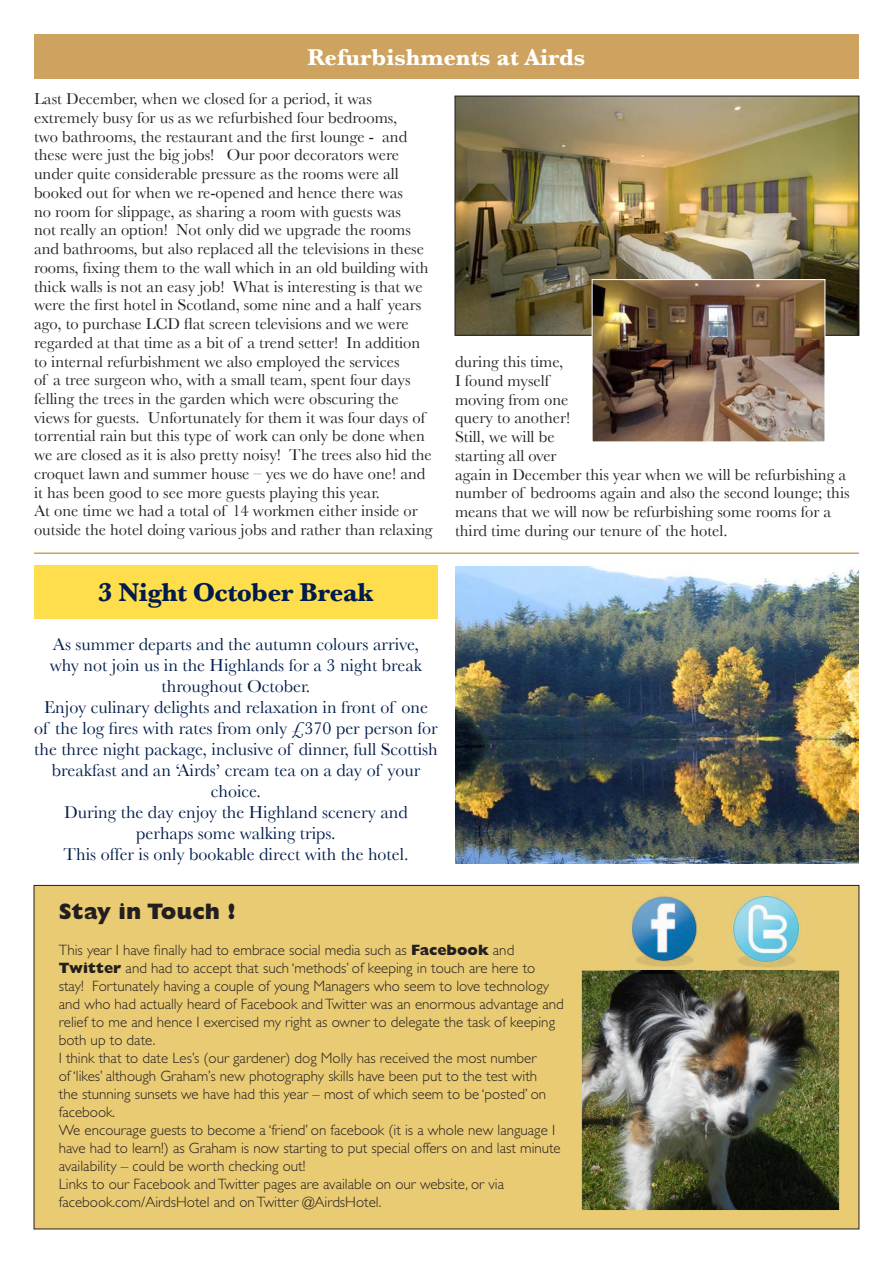
<style>
.page{position:relative;width:893px;height:1263px;background:#fff}
.page>*{position:absolute;margin:0;border:0;box-sizing:border-box;transform-origin:0 0}
.t1{font:700 27px "Baskerville";letter-spacing:-.02em;color:#001c4c}
.t2{font:700 24px "Baskerville";color:#fff}
.t3{font:800 22.5px "Gill Sans";color:#231f20}
.t4{font:18px/21px "Baskerville";color:#001c4c;text-align:center}
.t5{font:16.5px/18.8px "Baskerville";color:#231f20}
.t6{font:300 15px/18px "Gill Sans";color:#231f20}
.s1{font-weight:800}
</style>
<div class="page">
<div style="left:34px;top:34px;width:825px;height:44px;background:#cda35f"></div>
<img style="left:457px;top:98px;width:400px;height:236px">
<div style="left:455px;top:96px;width:404px;height:240px;border:1px solid #231f20"></div>
<hr style="left:34px;top:552px;width:825px;height:2px;background:#cda35f">
<div style="left:34px;top:885px;width:825px;height:344px;background:#e9cb74"></div>
<img style="left:582px;top:971px;width:257px;height:239px">
<img style="left:621px;top:896px;width:84px;height:77px">
<img style="left:723px;top:895px;width:85px;height:79px">
<img style="left:594px;top:281px;width:229px;height:159px">
<div style="left:592px;top:279px;width:233px;height:163px;border:1px solid #fff"></div>
<div style="left:34px;top:566px;width:404px;height:53px;background:#ffde4e"></div>
<img style="left:455px;top:567px;width:404px;height:296px">
<h2 class="t2" style="left:308px;top:43px;width:279px">Refurbishments at Airds</h2>
<p class="t5" style="left:34px;top:89px;width:400px">Last December, when we closed for a period, it was extremely busy for us as we refurbished four bedrooms,<br>two bathrooms, the restaurant and the first lounge - and these were just the big jobs! Our poor decorators were under quite considerable pressure as the rooms were all booked out for when we re-opened and hence there was<br>no room for slippage, as sharing a room with guests was<br>not really an option! Not only did we upgrade the rooms and bathrooms, but also replaced all the televisions in these rooms, fixing them to the wall which in an old building with thick walls is not an easy job! What is interesting is that we were the first hotel in Scotland, some nine and a half years ago, to purchase LCD flat screen televisions and we were regarded at that time as a bit of a trend setter! In addition to internal refurbishment we also employed the services<br>of a tree surgeon who, with a small team, spent four days felling the trees in the garden which were obscuring the views for guests. Unfortunately for them it was four days of torrential rain but this type of work can only be done when we are closed as it is also pretty noisy! The trees also hid the croquet lawn and summer house – yes we do have one! and it has been good to see more guests playing this year.<br>At one time we had a total of 14 workmen either inside or outside the hotel doing various jobs and rather than relaxing</p>
<p class="t5" style="left:455px;top:352px;width:396px">during this time,<br>I found myself<br>moving from one<br>query to another!<br>Still, we will be<br>starting all over<br>again in December this year when we will be refurbishing a number of bedrooms again and also the second lounge; this means that we will now be refurbishing some rooms for a third time during our tenure of the hotel.</p>
<h1 class="t1" style="left:98px;top:577px;width:277px">3 Night October Break</h1>
<p class="t4" style="left:34px;top:634px;width:405px">As summer departs and the autumn colours arrive,<br>why not join us in the Highlands for a 3 night break throughout October.<br>Enjoy culinary delights and relaxation in front of one<br>of the log fires with rates from only £370 per person for the three night package, inclusive of dinner, full Scottish breakfast and an ‘Airds’ cream tea on a day of your choice.<br>During the day enjoy the Highland scenery and perhaps some walking trips.<br>This offer is only bookable direct with the hotel.</p>
<h3 class="t3" style="left:59px;top:898px;width:178px">Stay in Touch !</h3>
<p class="t6" style="left:59px;top:941px;width:506px">This year I have finally had to embrace social media such as <span class="s1">Facebook</span> and <span class="s1">Twitter</span> and had to accept that such ‘methods’ of keeping in touch are here to stay! Fortunately having a couple of young Managers who seem to love technology and who had actually heard of Facebook and Twitter was an enormous advantage and relief to me and hence I exercised my right as owner to delegate the task of keeping both up to date.<br>I think that to date Les’s (our gardener) dog Molly has received the most number<br>of ‘likes’ although Graham’s new photography skills have been put to the test with<br>the stunning sunsets we have had this year – most of which seem to be ‘posted’ on facebook.<br>We encourage guests to become a ‘friend’ on facebook (it is a whole new language I have had to learn!) as Graham is now starting to put special offers on and last minute availability – could be worth checking out!<br>Links to our Facebook and Twitter pages are available on our website, or via facebook.com/AirdsHotel and on Twitter @AirdsHotel.</p>
</div>
